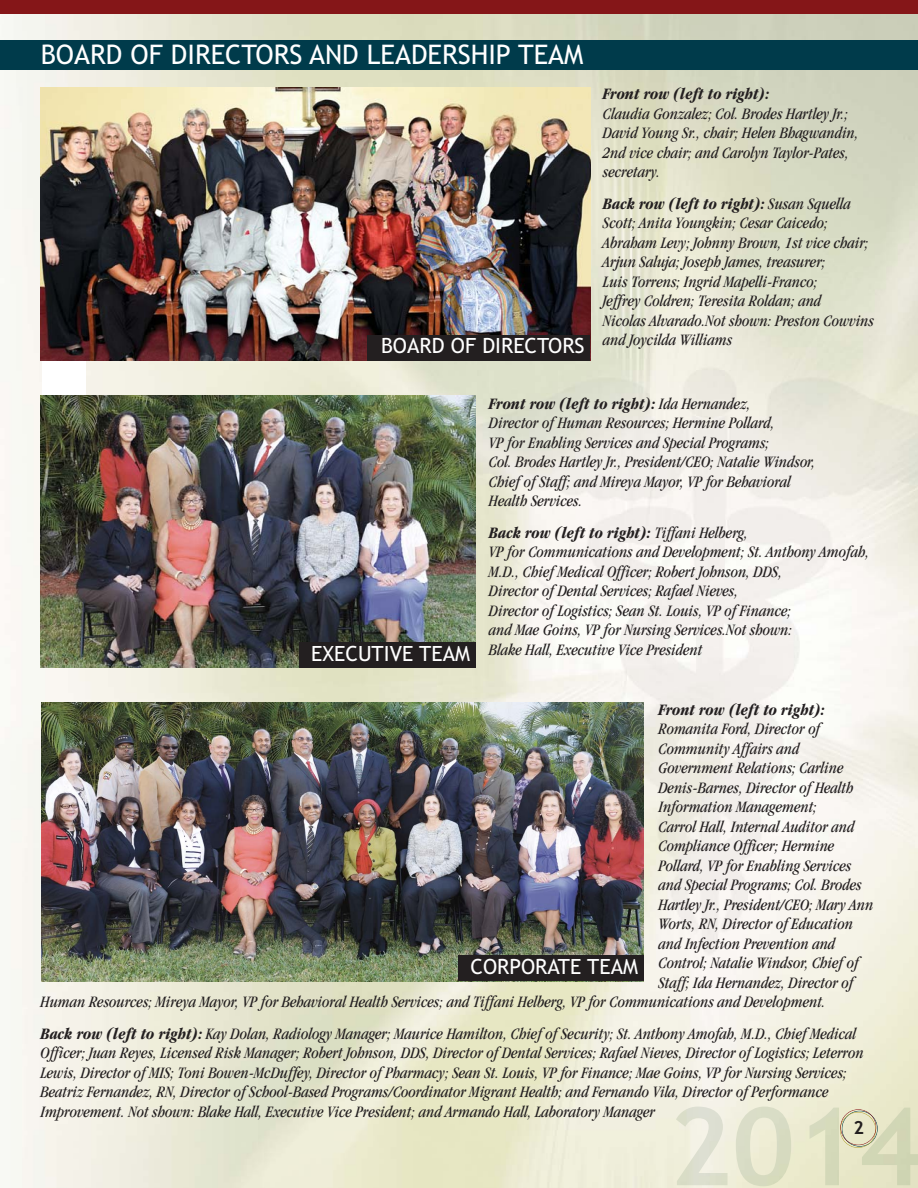
<style>
.page{position:relative;width:918px;height:1188px;background:#fff}
.page>*{position:absolute;margin:0;border:0;box-sizing:border-box;transform-origin:0 0}
.t1{font:27px "Trebuchet MS";color:#fff}
.t2{font:21px "Trebuchet MS";color:#fff}
.t3{font:700 18px "Trebuchet MS";color:#231f20}
.t4{font:italic condensed 16.5px/19.5px "Garamond";color:#231f20}
.t5{font:italic 700 condensed 16.5px "Garamond";color:#231f20}
.s1{font-weight:700}
</style>
<div class="page">
<img style="left:0;top:14px;width:918px;height:1174px">
<img style="left:676px;top:1107px;width:242px;height:79px">
<div style="left:842px;top:1111px;width:36px;height:36px;border:1px solid #003b4b;border-radius:50%"></div>
<div style="left:840px;top:1112px;width:36px;height:36px;border:1px solid #b5a534;border-radius:50%"></div>
<div style="left:840px;top:1109px;width:36px;height:36px;border:1px solid #851618;border-radius:50%"></div>
<img style="left:40px;top:88px;width:550px;height:272px">
<div style="left:367px;top:335px;width:223px;height:25px;background:#231f20"></div>
<img style="left:40px;top:395px;width:435px;height:273px">
<div style="left:299px;top:642px;width:176px;height:26px;background:#231f20"></div>
<div style="left:0;top:41px;width:918px;height:29px;background:#003b4b"></div>
<div style="left:42px;top:361px;width:43px;height:34px;background:#fff"></div>
<img style="left:42px;top:702px;width:601px;height:279px">
<div style="left:458px;top:956px;width:185px;height:25px;background:#231f20"></div>
<div style="left:0;top:0;width:918px;height:14px;background:#851618"></div>
<h1 class="t1" style="left:41px;top:39px;width:544px">BOARD OF DIRECTORS AND LEADERSHIP TEAM</h1>
<p class="t2" style="left:381px;top:334px;width:205px">BOARD OF DIRECTORS</p>
<p class="t5" style="left:603px;top:88px;width:168px">Front row (left to right):</p>
<p class="t4" style="left:603px;top:105px;width:257px">Claudia Gonzalez; Col. Brodes Hartley Jr.; David Young Sr., chair; Helen Bhagwandin, 2nd vice chair; and Carolyn Taylor-Pates, secretary.</p>
<p class="t4" style="left:603px;top:195px;width:273px"><span class="s1">Back row (left to right):</span> Susan Squella Scott; Anita Youngkin; Cesar Caicedo; Abraham Levy; Johnny Brown, 1st vice chair; Arjun Saluja; Joseph James, treasurer;<br>Luis Torrens; Ingrid Mapelli-Franco;<br>Jeffrey Coldren; Teresita Roldan; and<br>Nicolas Alvarado.Not shown: Preston Cowvins and Joycilda Williams</p>
<p class="t2" style="left:311px;top:641px;width:160px">EXECUTIVE TEAM</p>
<p class="t4" style="left:489px;top:395px;width:328px"><span class="s1">Front row (left to right):</span> Ida Hernandez,<br>Director of Human Resources; Hermine Pollard,<br>VP for Enabling Services and Special Programs;<br>Col. Brodes Hartley Jr., President/CEO; Natalie Windsor, Chief of Staff; and Mireya Mayor, VP for Behavioral Health Services.</p>
<p class="t4" style="left:489px;top:524px;width:382px"><span class="s1">Back row (left to right):</span> Tiffani Helberg,<br>VP for Communications and Development; St. Anthony Amofah, M.D., Chief Medical Officer; Robert Johnson, DDS,<br>Director of Dental Services; Rafael Nieves,<br>Director of Logistics; Sean St. Louis, VP of Finance;<br>and Mae Goins, VP for Nursing Services.Not shown:<br>Blake Hall, Executive Vice President</p>
<p class="t5" style="left:658px;top:703px;width:168px">Front row (left to right):</p>
<p class="t4" style="left:658px;top:720px;width:163px">Romanita Ford, Director of</p>
<p class="t4" style="left:658px;top:740px;width:143px">Community Affairs and</p>
<p class="t4" style="left:658px;top:759px;width:186px">Government Relations; Carline</p>
<p class="t4" style="left:658px;top:779px;width:196px">Denis-Barnes, Director of Health</p>
<p class="t4" style="left:658px;top:798px;width:160px">Information Management;</p>
<p class="t4" style="left:658px;top:818px;width:197px">Carrol Hall, Internal Auditor and</p>
<p class="t4" style="left:658px;top:837px;width:177px">Compliance Officer; Hermine</p>
<p class="t4" style="left:658px;top:857px;width:194px">Pollard, VP for Enabling Services</p>
<p class="t4" style="left:658px;top:876px;width:205px">and Special Programs; Col. Brodes</p>
<p class="t4" style="left:658px;top:896px;width:216px">Hartley Jr., President/CEO; Mary Ann</p>
<p class="t4" style="left:658px;top:915px;width:196px">Worts, RN, Director of Education</p>
<p class="t4" style="left:658px;top:935px;width:178px">and Infection Prevention and</p>
<p class="t4" style="left:658px;top:954px;width:202px">Control; Natalie Windsor, Chief of</p>
<p class="t4" style="left:658px;top:974px;width:197px">Staff; Ida Hernandez, Director of</p>
<p class="t4" style="left:40px;top:993px;width:787px">Human Resources; Mireya Mayor, VP for Behavioral Health Services; and Tiffani Helberg, VP for Communications and Development.</p>
<p class="t4" style="left:40px;top:1025px;width:825px"><span class="s1">Back row (left to right):</span> Kay Dolan, Radiology Manager; Maurice Hamilton, Chief of Security; St. Anthony Amofah, M.D., Chief Medical Officer; Juan Reyes, Licensed Risk Manager; Robert Johnson, DDS, Director of Dental Services; Rafael Nieves, Director of Logistics; Leterron Lewis, Director of MIS; Toni Bowen-McDuffey, Director of Pharmacy; Sean St. Louis, VP for Finance; Mae Goins, VP for Nursing Services; Beatriz Fernandez, RN, Director of School-Based Programs/Coordinator Migrant Health; and Fernando Vila, Director of Performance Improvement. Not shown: Blake Hall, Executive Vice President; and Armando Hall, Laboratory Manager</p>
<p class="t3" style="left:854px;top:1117px;width:12px">2</p>
<p class="t2" style="left:470px;top:954px;width:169px">CORPORATE TEAM</p>
</div>
